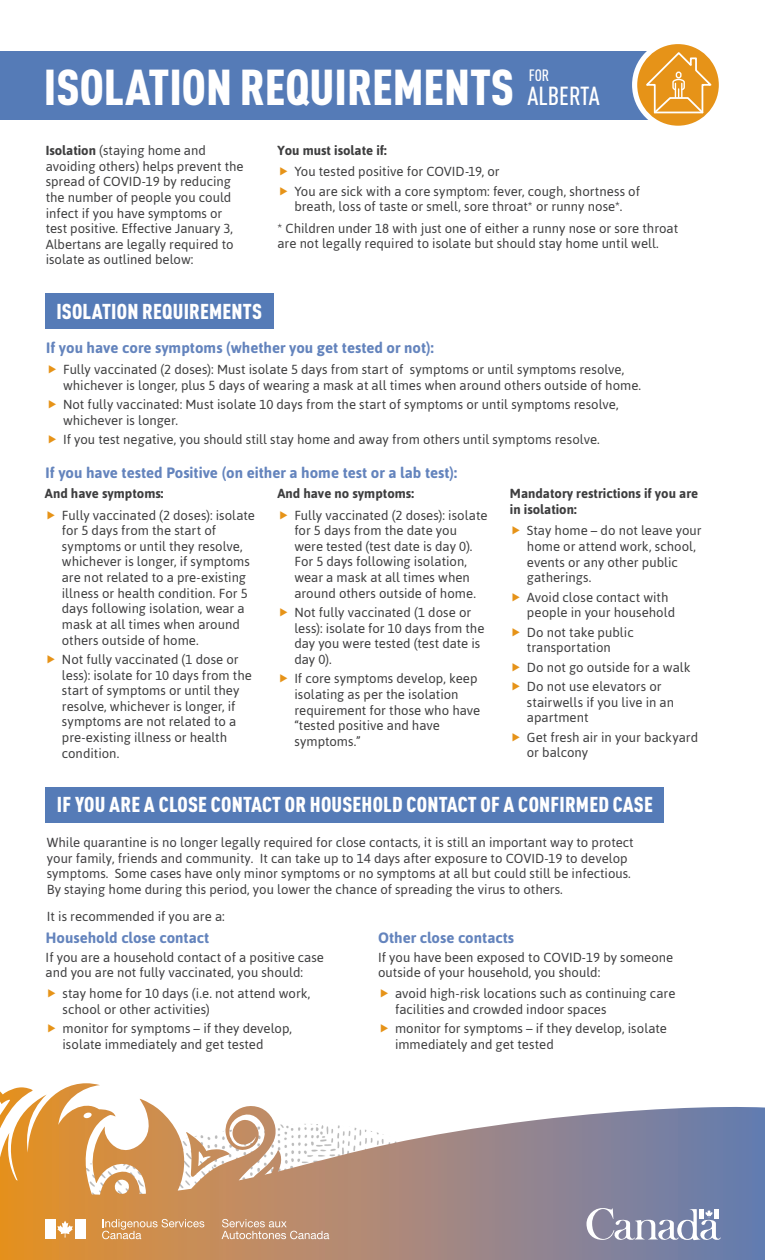
<style>
.page{position:relative;width:765px;height:1260px;background:#fff}
.page>*{position:absolute;margin:0;border:0;box-sizing:border-box;transform-origin:0 0}
.H1B{font:900 condensed 49.75px "DIN Pro";color:#fff}
.H1B-2{font:500 condensed 25.75px "DIN Pro";color:#fff}
.t1{font:900 condensed 21.25px "DIN Pro";letter-spacing:.01em;color:#fff}
.H1B-3{font:500 condensed 16.25px "DIN Pro";color:#fff}
.t2{font:700 15px "Asap";color:#6484bd}
.t3{font:13.12px/15.6px "Asap";color:#3e3e3f}
.t4{font:13.12px/15.6px "Asap";color:#403f41}
.t5{font:700 13.12px/15.8px "Asap";color:#3e3e3f}
.s1{font-weight:700}
</style>
<div class="page">
<div style="left:45px;top:293px;width:228px;height:36px;background:#557bb7"></div>
<div style="left:0;top:51px;width:703px;height:68px;background:#557bb7"></div>
<div style="left:632px;top:39px;width:92px;height:92px;background:#fff;border-radius:50%"></div>
<svg style="left:0;top:1083px;width:765px;height:177px"></svg>
<svg style="left:57px;top:1221px;width:16px;height:17px"></svg>
<div style="left:45px;top:1219px;width:10px;height:20px;background:#fff"></div>
<div style="left:75px;top:1219px;width:10px;height:20px;background:#fff"></div>
<svg style="left:222px;top:1219px;width:107px;height:20px;background:#c9a185"></svg>
<svg style="left:102px;top:1219px;width:102px;height:20px;background:#d6a16d"></svg>
<svg style="left:587px;top:1201px;width:134px;height:45px;background:#9498b2"></svg>
<div style="left:637px;top:44px;width:82px;height:82px;background:#e69318;border-radius:50%"></div>
<div style="left:46px;top:787px;width:618px;height:35px;background:#557bb7"></div>
<svg style="left:643px;top:51px;width:72px;height:64px"></svg>
<p class="H1B" style="left:44px;top:50px;width:472px">ISOLATION REQUIREMENTS</p>
<p class="t3" style="left:46px;top:142px;width:200px"><span class="s1">Isolation</span> (staying home and avoiding others) helps prevent the spread of COVID-19 by reducing the number of people you could infect if you have symptoms or test positive. Effective January 3,<br>Albertans are legally required to isolate as outlined below:</p>
<p class="t5" style="left:278px;top:142px;width:111px">You must isolate if:</p>
<p class="H1B-3" style="left:529px;top:64px;width:22px">FOR</p>
<p class="H1B-2" style="left:528px;top:78px;width:74px">ALBERTA</p>
<p class="t3" style="left:294px;top:163px;width:207px">You tested positive for COVID-19, or</p>
<p class="t3" style="left:294px;top:183px;width:347px">You are sick with a core symptom: fever, cough, shortness of breath, loss of taste or smell, sore throat* or runny nose*.</p>
<p class="t3" style="left:278px;top:220px;width:402px;line-height:15px">* Children under 18 with just one of either a runny nose or sore throat are not legally required to isolate but should stay home until well.</p>
<h2 class="t1" style="left:56px;top:295px;width:207px">ISOLATION REQUIREMENTS</h2>
<p class="t2" style="left:46px;top:338px;width:389px">If you have core symptoms (whether you get tested or not):</p>
<p class="t3" style="left:63px;top:361px;width:580px">Fully vaccinated (2 doses): Must isolate 5 days from start of symptoms or until symptoms resolve, whichever is longer, plus 5 days of wearing a mask at all times when around others outside of home.</p>
<p class="t3" style="left:63px;top:396px;width:557px">Not fully vaccinated: Must isolate 10 days from the start of symptoms or until symptoms resolve, whichever is longer.</p>
<p class="t3" style="left:63px;top:431px;width:538px">If you test negative, you should still stay home and away from others until symptoms resolve.</p>
<h3 class="t2" style="left:46px;top:462px;width:413px">If you have tested Positive (on either a home test or a lab test):</h3>
<p class="t5" style="left:45px;top:485px;width:120px">And have symptoms:</p>
<p class="t3" style="left:62px;top:507px;width:195px">Fully vaccinated (2 doses): isolate for 5 days from the start of symptoms or until they resolve, whichever is longer, if symptoms are not related to a pre-existing illness or health condition. For 5 days following isolation, wear a mask at all times when around others outside of home.</p>
<p class="t3" style="left:62px;top:651px;width:192px">Not fully vaccinated (1 dose or less): isolate for 10 days from the start of symptoms or until they resolve, whichever is longer, if symptoms are not related to a pre-existing illness or health condition.</p>
<p class="t5" style="left:278px;top:485px;width:138px">And have no symptoms:</p>
<p class="t3" style="left:294px;top:507px;width:195px">Fully vaccinated (2 doses): isolate for 5 days from the date you were tested (test date is day 0).<br>For 5 days following isolation, wear a mask at all times when around others outside of home.</p>
<p class="t3" style="left:294px;top:604px;width:192px">Not fully vaccinated (1 dose or less): isolate for 10 days from the day you were tested (test date is day 0).</p>
<p class="t3" style="left:294px;top:670px;width:188px">If core symptoms develop, keep isolating as per the isolation requirement for those who have “tested positive and have symptoms.”</p>
<p class="t5" style="left:510px;top:485px;width:190px">Mandatory restrictions if you are in isolation:</p>
<p class="t3" style="left:527px;top:522px;width:176px">Stay home – do not leave your home or attend work, school, events or any other public gatherings.</p>
<p class="t3" style="left:527px;top:589px;width:150px">Avoid close contact with people in your household</p>
<p class="t3" style="left:527px;top:624px;width:108px">Do not take public transportation</p>
<p class="t3" style="left:527px;top:659px;width:165px">Do not go outside for a walk</p>
<p class="t3" style="left:527px;top:678px;width:149px">Do not use elevators or stairwells if you live in an apartment</p>
<p class="t3" style="left:527px;top:729px;width:173px">Get fresh air in your backyard or balcony</p>
<h2 class="t1" style="left:57px;top:788px;width:597px">IF YOU ARE A CLOSE CONTACT OR HOUSEHOLD CONTACT OF A CONFIRMED CASE</h2>
<p class="t4" style="left:47px;top:834px;width:588px">While quarantine is no longer legally required for close contacts, it is still an important way to protect your family, friends and community. It can take up to 14 days after exposure to COVID-19 to develop symptoms. Some cases have only minor symptoms or no symptoms at all but could still be infectious.<br>By staying home during this period, you lower the chance of spreading the virus to others.</p>
<p class="t3" style="left:47px;top:908px;width:179px">It is recommended if you are a:</p>
<h3 class="t2" style="left:46px;top:928px;width:165px">Household close contact</h3>
<p class="t3" style="left:46px;top:950px;width:280px;line-height:15px">If you are a household contact of a positive case and you are not fully vaccinated, you should:</p>
<p class="t3" style="left:63px;top:985px;width:250px">stay home for 10 days (i.e. not attend work, school or other activities)</p>
<p class="t3" style="left:63px;top:1020px;width:231px">monitor for symptoms – if they develop, isolate immediately and get tested</p>
<h3 class="t2" style="left:378px;top:928px;width:137px">Other close contacts</h3>
<p class="t3" style="left:378px;top:950px;width:297px;line-height:15px">If you have been exposed to COVID-19 by someone outside of your household, you should:</p>
<p class="t3" style="left:395px;top:985px;width:282px">avoid high-risk locations such as continuing care facilities and crowded indoor spaces</p>
<p class="t3" style="left:395px;top:1020px;width:274px">monitor for symptoms – if they develop, isolate immediately and get tested</p>
</div>
